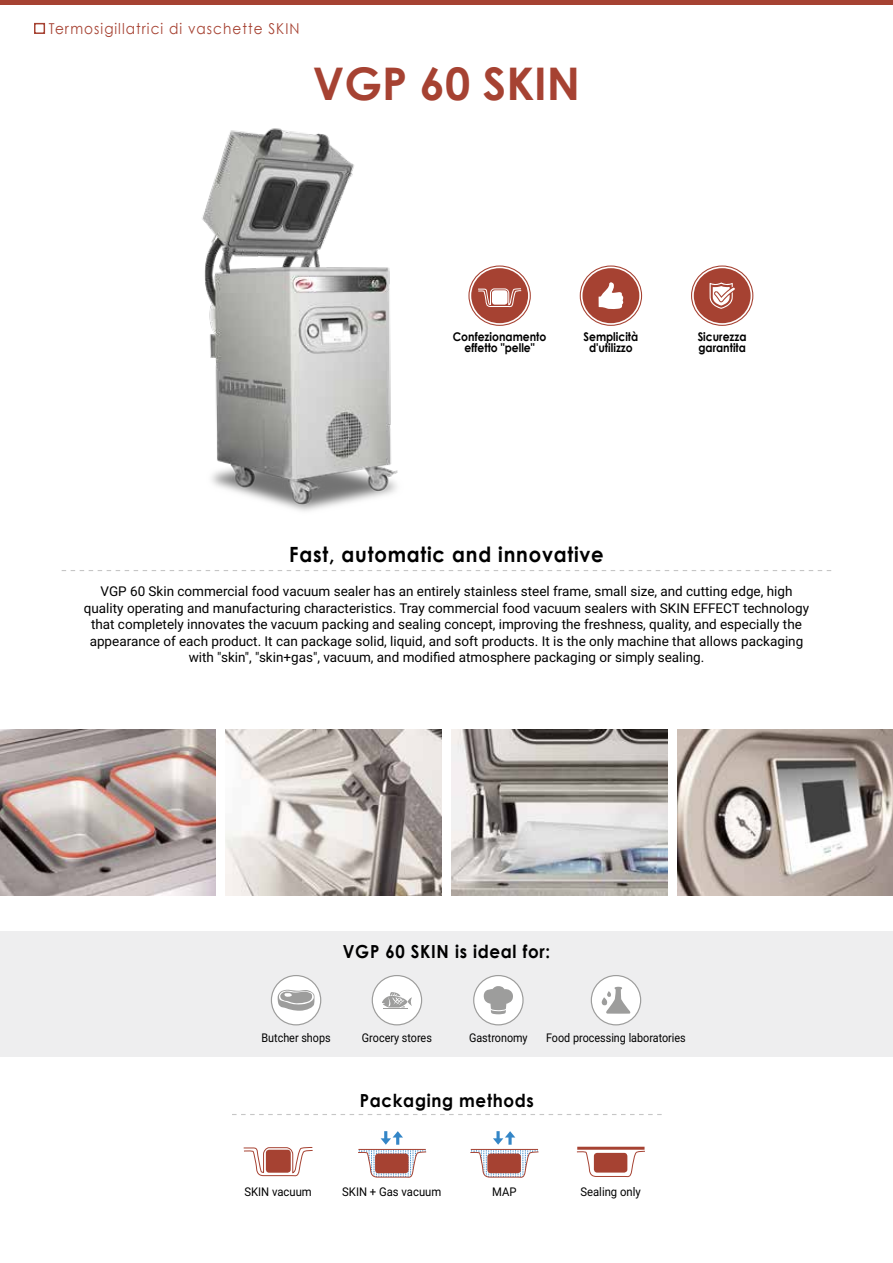
<style>
.page{position:relative;width:893px;height:1263px;background:#fff}
.page>*{position:absolute;margin:0;border:0;box-sizing:border-box;transform-origin:0 0}
.t1{font:700 45px "Century Gothic";color:#a64232}
.t2{font:700 21px "Century Gothic";letter-spacing:.04em;color:#000;scale:.93 1}
.t3{font:700 18px "Century Gothic";letter-spacing:.04em;color:#000;scale:.93 1}
.t4{font:15px "Century Gothic";letter-spacing:.075em;color:#a64232;scale:.91 1}
.t5{font:13.5px/16.5px "Roboto";color:#000;text-align:center}
.t6{font:700 12px/10.5px "Century Gothic";color:#000;text-align:center;scale:.9 1}
.t7{font:12px "Roboto";color:#000;scale:.9 1}
.t8{font:12px "Roboto";color:#000;scale:.94 1}
</style>
<div class="page">
<div style="left:0;top:931px;width:893px;height:126px;background:#eeeeef"></div>
<div style="left:0;top:0;width:893px;height:5px;background:#a64232"></div>
<div style="left:34px;top:23px;width:11px;height:11px;border:2px solid #a64232"></div>
<svg style="left:62px;top:570px;width:769px;height:1px"></svg>
<svg style="left:232px;top:1114px;width:430px;height:1px"></svg>
<div style="left:271px;top:975px;width:50px;height:50px;background:#fff;border-radius:50%"></div>
<div style="left:271px;top:975px;width:50px;height:50px;border:1px solid #9d9d9c;border-radius:50%"></div>
<div style="left:372px;top:975px;width:50px;height:50px;background:#fff;border-radius:50%"></div>
<div style="left:372px;top:975px;width:50px;height:50px;border:1px solid #9d9d9c;border-radius:50%"></div>
<div style="left:591px;top:975px;width:50px;height:50px;background:#fff;border-radius:50%"></div>
<div style="left:591px;top:975px;width:50px;height:50px;border:1px solid #9d9d9c;border-radius:50%"></div>
<div style="left:474px;top:975px;width:49px;height:50px;background:#fff;border-radius:50%"></div>
<div style="left:473px;top:975px;width:51px;height:50px;border:1px solid #9d9d9c;border-radius:50%"></div>
<div style="left:582px;top:268px;width:57px;height:55px;background:#a64232;border-radius:50%"></div>
<div style="left:580px;top:265px;width:62px;height:61px;border:1px solid #a64232;border-radius:50%"></div>
<div style="left:694px;top:268px;width:57px;height:55px;background:#a64232;border-radius:50%"></div>
<div style="left:691px;top:265px;width:62px;height:61px;border:1px solid #a64232;border-radius:50%"></div>
<div style="left:471px;top:268px;width:57px;height:55px;background:#a64232;border-radius:50%"></div>
<div style="left:468px;top:265px;width:63px;height:61px;border:1px solid #a64232;border-radius:50%"></div>
<svg style="left:483px;top:986px;width:30px;height:28px"></svg>
<svg style="left:601px;top:987px;width:30px;height:27px"></svg>
<svg style="left:599px;top:282px;width:25px;height:27px"></svg>
<img style="left:0;top:729px;width:216px;height:166px">
<img style="left:451px;top:729px;width:216px;height:166px">
<img style="left:226px;top:729px;width:216px;height:166px">
<img style="left:677px;top:729px;width:216px;height:166px">
<img style="left:202px;top:128px;width:196px;height:383px">
<svg style="left:709px;top:283px;width:26px;height:26px"></svg>
<svg style="left:478px;top:288px;width:44px;height:19px"></svg>
<div style="left:492px;top:290px;width:15px;height:15px;background:#fff;border-radius:3px"></div>
<svg style="left:277px;top:989px;width:38px;height:22px"></svg>
<svg style="left:382px;top:992px;width:30px;height:17px"></svg>
<svg style="left:243px;top:1147px;width:70px;height:30px"></svg>
<div style="left:266px;top:1150px;width:25px;height:23px;background:#a64232;border-radius:3px"></div>
<svg style="left:577px;top:1151px;width:68px;height:27px"></svg>
<div style="left:594px;top:1153px;width:33px;height:19px;background:#a64232;border-radius:3px"></div>
<hr style="left:577px;top:1147px;width:67px;height:3px;background:#a64232">
<svg style="left:470px;top:1131px;width:69px;height:47px"></svg>
<svg style="left:358px;top:1131px;width:68px;height:47px"></svg>
<p class="t4" style="left:49px;top:19px;width:277px">Termosigillatrici di vaschette SKIN</p>
<h1 class="t1" style="left:313px;top:55px;width:269px">VGP 60 SKIN</h1>
<p class="t6" style="left:453px;top:332px;width:105px">Confezionamento effetto "pelle"</p>
<p class="t6" style="left:583px;top:332px;width:62px">Semplicità d'utilizzo</p>
<p class="t6" style="left:698px;top:332px;width:56px;text-align:left">Sicurezza garantita</p>
<h2 class="t2" style="left:289px;top:541px;width:340px">Fast, automatic and innovative</h2>
<p class="t5" style="left:84px;top:582px;width:727px">VGP 60 Skin commercial food vacuum sealer has an entirely stainless steel frame, small size, and cutting edge, high quality operating and manufacturing characteristics. Tray commercial food vacuum sealers with SKIN EFFECT technology that completely innovates the vacuum packing and sealing concept, improving the freshness, quality, and especially the appearance of each product. It can package solid, liquid, and soft products. It is the only machine that allows packaging with "skin", "skin+gas", vacuum, and modified atmosphere packaging or simply sealing.</p>
<h3 class="t3" style="left:343px;top:940px;width:224px">VGP 60 SKIN is ideal for:</h3>
<p class="t7" style="left:261px;top:1029px;width:78px">Butcher shops</p>
<p class="t7" style="left:362px;top:1029px;width:79px">Grocery stores</p>
<p class="t7" style="left:469px;top:1029px;width:67px">Gastronomy</p>
<p class="t7" style="left:546px;top:1029px;width:157px">Food processing laboratories</p>
<h3 class="t3" style="left:360px;top:1089px;width:189px">Packaging methods</h3>
<p class="t8" style="left:244px;top:1183px;width:73px">SKIN vacuum</p>
<p class="t8" style="left:342px;top:1183px;width:107px">SKIN + Gas vacuum</p>
<p class="t8" style="left:492px;top:1183px;width:27px">MAP</p>
<p class="t8" style="left:580px;top:1183px;width:66px">Sealing only</p>
</div>
